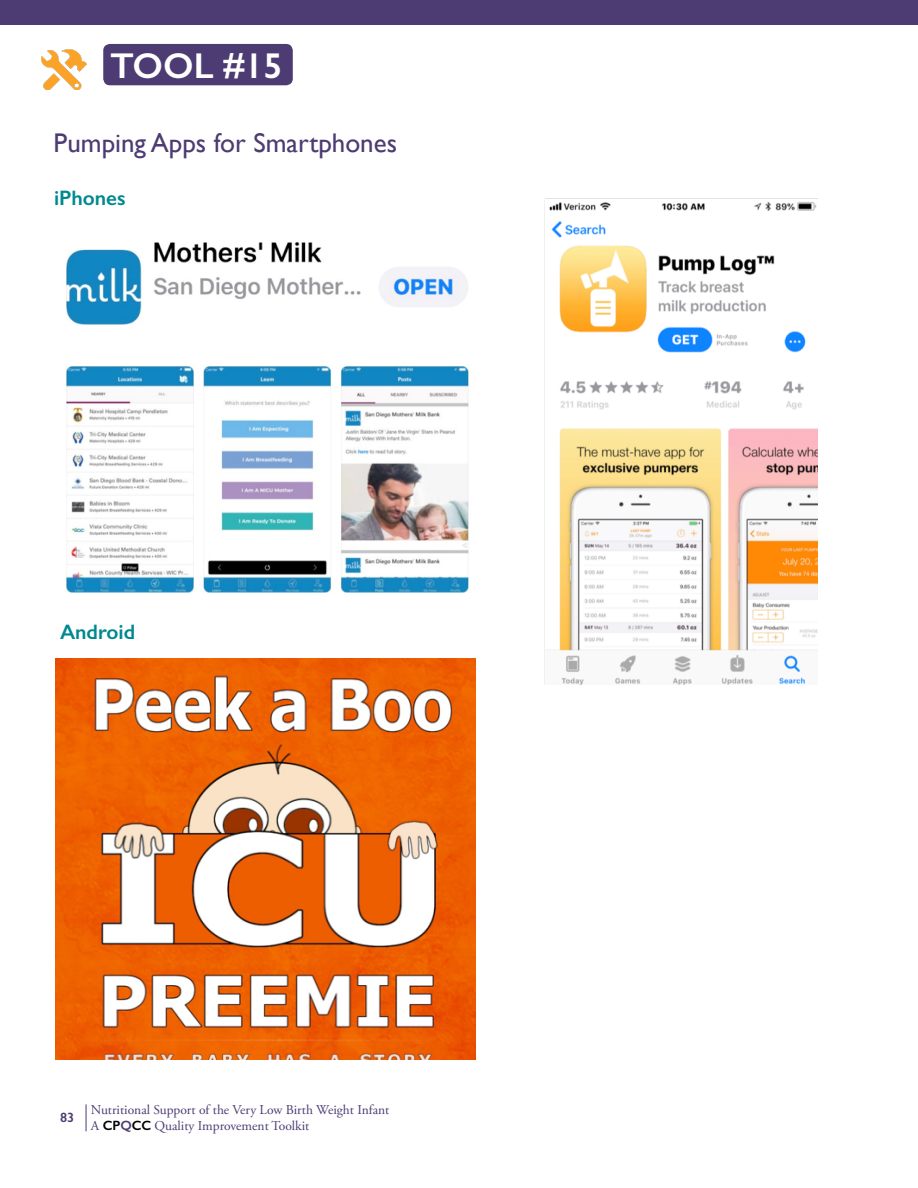
<style>
.page{position:relative;width:918px;height:1188px;background:#fff}
.page>*{position:absolute;margin:0;border:0;box-sizing:border-box;transform-origin:0 0}
.t1{font:600 36px "Gill Sans";color:#fff}
.t2{font:27px "Gill Sans";color:#4d3c73}
.t3{font:600 21px "Gill Sans";color:#008890}
.t4{font:13.5px/16.2px "Adobe Garamond Pro";color:#4d3c73}
.s1{font-family:"Gill Sans";font-weight:600}
.s2{font-family:"Gill Sans";font-weight:600;color:#000}
</style>
<div class="page">
<svg style="left:86px;top:1104px;width:1px;height:27px"></svg>
<div style="left:103px;top:44px;width:190px;height:41px;background:#4d3c73;border-radius:7px"></div>
<div style="left:0;top:0;width:918px;height:25px;background:#4d3c73"></div>
<img style="left:42px;top:50px;width:44px;height:39px">
<img style="left:66px;top:242px;width:403px;height:351px">
<img style="left:549px;top:202px;width:268px;height:483px">
<img style="left:56px;top:658px;width:420px;height:401px">
<h1 class="t1" style="left:110px;top:44px;width:174px">TOOL #15</h1>
<h2 class="t2" style="left:54px;top:127px;width:345px">Pumping Apps for Smartphones</h2>
<h3 class="t3" style="left:54px;top:186px;width:73px">iPhones</h3>
<h3 class="t3" style="left:60px;top:619px;width:77px">Android</h3>
<p class="t4" style="left:91px;top:1102px;width:300px;text-indent:-31px"><span class="s1">83</span> Nutritional Support of the Very Low Birth Weight Infant<br>A <span class="s2">CP</span><span class="s1">Q</span><span class="s2">CC</span> Quality Improvement Toolkit</p>
</div>
